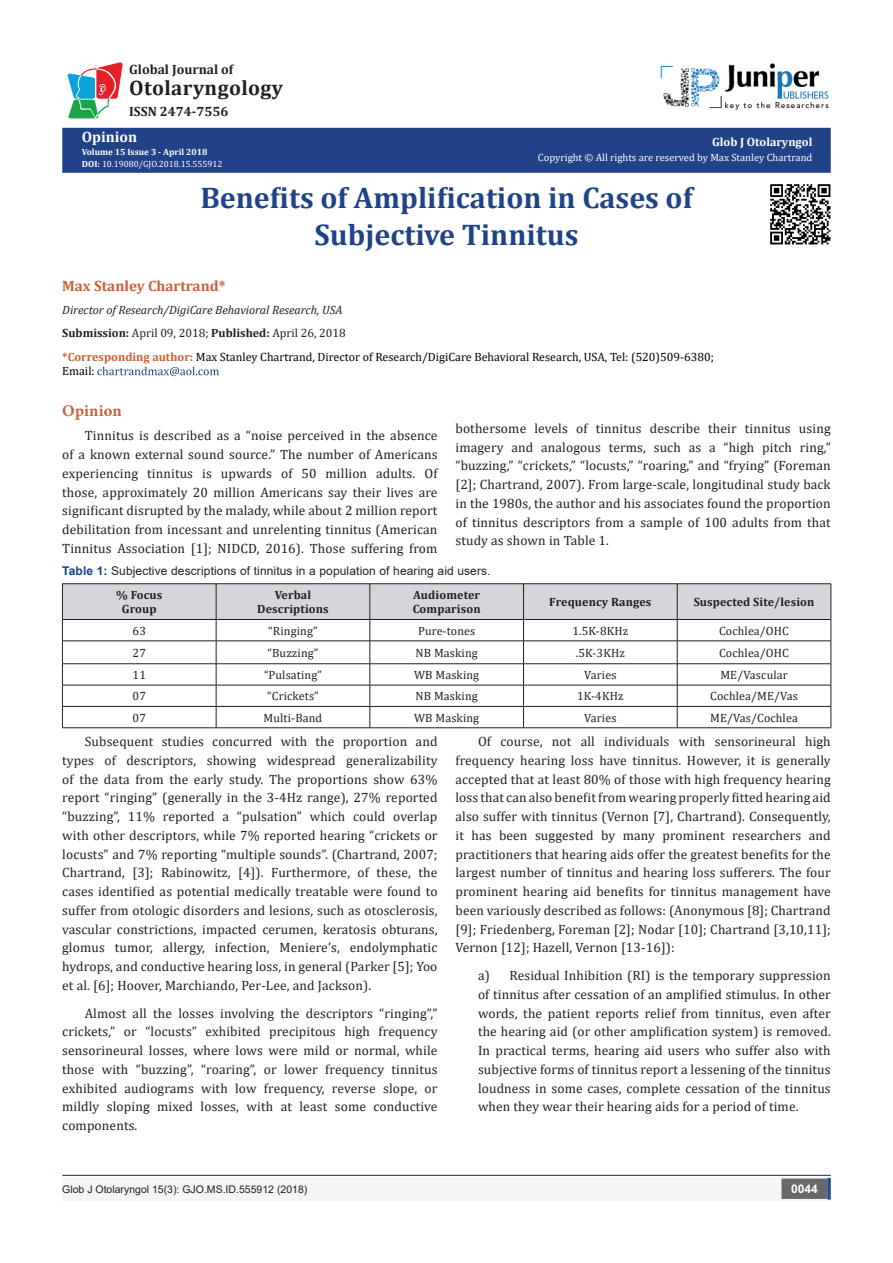
<style>
.page{position:relative;width:893px;height:1263px;background:#fff}
.page>*{position:absolute;margin:0;border:0;box-sizing:border-box;transform-origin:0 0}
.t1{font:700 30px "Cambria";color:#204287}
.t2{font:700 21px "Cambria";letter-spacing:.02em;color:#231f20}
.No_Spacing{font:700 16.5px "Minion Pro";letter-spacing:.01em;color:#ca5f37}
.t3{font:700 15px "Cambria";color:#ca6035}
.t4{font:700 15px "Cambria";color:#fff}
.No_Spacing-2{font:13.5px/18.8px "Cambria";letter-spacing:.01em;color:#231f20;text-align:justify}
.t5{font:700 13.5px "Cambria";color:#231f20}
.No_Spacing-3{font:12px "Cambria";letter-spacing:.01em;color:#231f20}
.t6{font:12px/14.4px "Cambria";color:#000}
.No_Spacing-4{font:700 12px/14.4px "Cambria";letter-spacing:.01em;color:#231f20;text-align:center}
.No_Spacing-5{font:12px "Arial";letter-spacing:.01em;color:#231f20}
.t7{font:italic 12px "Cambria";color:#231f20}
.t8{font:700 12px "Cambria";color:#fff}
.t9{font:700 12px "Arial";color:#fff}
.t10{font:10.5px "Cambria";color:#fff}
.t11{font:10.5px "Arial";color:#231f20}
.t12{font:9px "Cambria";color:#fff}
.t13{font:700 9px "Cambria";color:#fff}
.s1{font-weight:700}
.s2{font-weight:700;color:#ca6035}
.s3{font-weight:700;color:#183f7f}
</style>
<div class="page">
<div style="left:63px;top:129px;width:767px;height:43px;background:#204287"></div>
<div style="left:62px;top:128px;width:769px;height:45px;border:2px solid #253f8e"></div>
<svg style="left:97px;top:367px;width:122px;height:9px"></svg>
<div style="left:62px;top:1177px;width:494px;height:24px;background:#f5f5f4"></div>
<div style="left:510px;top:1177px;width:321px;height:24px;background:#f5f5f4"></div>
<div style="left:782px;top:1179px;width:45px;height:19px;background:#68676a"></div>
<div style="left:781px;top:1178px;width:46px;height:21px;border:2px solid #68676a"></div>
<svg style="left:827px;top:1178px;width:4px;height:21px"></svg>
<img style="left:660px;top:63px;width:169px;height:47px">
<img style="left:67px;top:62px;width:56px;height:58px">
<hr style="left:62px;top:1175px;width:769px;height:1px;background:#253f8e">
<hr style="left:62px;top:583px;width:154px;height:1px;background:#231f20">
<hr style="left:216px;top:583px;width:154px;height:1px;background:#231f20">
<hr style="left:370px;top:583px;width:153px;height:1px;background:#231f20">
<hr style="left:523px;top:583px;width:154px;height:1px;background:#231f20">
<hr style="left:677px;top:583px;width:154px;height:1px;background:#231f20">
<svg style="left:62px;top:584px;width:770px;height:143px"></svg>
<hr style="left:62px;top:727px;width:154px;height:1px;background:#231f20">
<hr style="left:216px;top:727px;width:154px;height:1px;background:#231f20">
<hr style="left:370px;top:727px;width:153px;height:1px;background:#231f20">
<hr style="left:523px;top:727px;width:154px;height:1px;background:#231f20">
<hr style="left:677px;top:727px;width:154px;height:1px;background:#231f20">
<img style="left:770px;top:184px;width:61px;height:61px">
<p class="t5" style="left:129px;top:60px;width:105px">Global Journal of</p>
<p class="t2" style="left:129px;top:73px;width:155px">Otolaryngology</p>
<p class="t5" style="left:129px;top:102px;width:101px">ISSN 2474-7556</p>
<p class="t4" style="left:82px;top:127px;width:57px">Opinion</p>
<p class="t13" style="left:82px;top:145px;width:127px">Volume 15 Issue 3 - April 2018</p>
<p class="t12" style="left:82px;top:159px;width:142px"><span class="s1">DOI:</span> 10.19080/GJO.2018.15.555912</p>
<p class="t8" style="left:712px;top:133px;width:102px">Glob J Otolaryngol</p>
<p class="t10" style="left:538px;top:151px;width:276px">Copyright © All rights are reserved by Max Stanley Chartrand</p>
<p class="t1" style="left:200px;top:176px;width:494px">Benefits of Amplification in Cases of</p>
<p class="t1" style="left:314px;top:214px;width:266px">Subjective Tinnitus</p>
<p class="t3" style="left:62px;top:275px;width:165px">Max Stanley Chartrand*</p>
<p class="t7" style="left:62px;top:301px;width:282px">Director of Research/DigiCare Behavioral Research, USA</p>
<p class="No_Spacing-3" style="left:62px;top:326px;width:285px"><span class="s1">Submission:</span> April 09, 2018; <span class="s1">Published:</span> April 26, 2018</p>
<p class="t6" style="left:62px;top:349px;width:653px"><span class="s2">*Corresponding author:</span> Max Stanley Chartrand, Director of Research/DigiCare Behavioral Research, USA, Tel: (520)509-6380;<br>Email:</p>
<p class="No_Spacing" style="left:62px;top:399px;width:61px">Opinion</p>
<p class="No_Spacing-2" style="left:62px;top:426px;width:377px;text-indent:22px">Tinnitus is described as a “noise perceived in the absence of a known external sound source.” The number of Americans experiencing tinnitus is upwards of 50 million adults. Of those, approximately 20 million Americans say their lives are significant disrupted by the malady, while about 2 million report debilitation from incessant and unrelenting tinnitus (American Tinnitus Association [1]; NIDCD, 2016). Those suffering from</p>
<p class="No_Spacing-2" style="left:455px;top:419px;width:377px">bothersome levels of tinnitus describe their tinnitus using imagery and analogous terms, such as a “high pitch ring,” “buzzing,” “crickets,” “locusts,” “roaring,” and “frying” (Foreman [2]; Chartrand, 2007). From large-scale, longitudinal study back in the 1980s, the author and his associates found the proportion of tinnitus descriptors from a sample of 100 adults from that study as shown in Table 1.</p>
<p class="No_Spacing-5" style="left:62px;top:562px;width:430px"><span class="s3">Table 1:</span> Subjective descriptions of tinnitus in a population of hearing aid users.</p>
<p class="No_Spacing-4" style="left:116px;top:587px;width:48px">% Focus<br>Group</p>
<p class="No_Spacing-4" style="left:257px;top:587px;width:73px">Verbal<br>Descriptions</p>
<p class="No_Spacing-4" style="left:413px;top:587px;width:69px;text-align:left">Audiometer<br>Comparison</p>
<p class="No_Spacing-4" style="left:549px;top:595px;width:104px">Frequency Ranges</p>
<p class="No_Spacing-4" style="left:694px;top:595px;width:122px">Suspected Site/lesion</p>
<p class="No_Spacing-3" style="left:133px;top:624px;width:15px">63</p>
<p class="No_Spacing-3" style="left:268px;top:624px;width:51px">“Ringing”</p>
<p class="No_Spacing-3" style="left:418px;top:624px;width:59px">Pure-tones</p>
<p class="No_Spacing-3" style="left:572px;top:624px;width:57px">1.5K-8KHz</p>
<p class="No_Spacing-3" style="left:719px;top:624px;width:71px">Cochlea/OHC</p>
<p class="No_Spacing-3" style="left:133px;top:646px;width:15px">27</p>
<p class="No_Spacing-3" style="left:268px;top:646px;width:52px">“Buzzing”</p>
<p class="No_Spacing-3" style="left:416px;top:646px;width:64px">NB Masking</p>
<p class="No_Spacing-3" style="left:576px;top:646px;width:50px">.5K-3KHz</p>
<p class="No_Spacing-3" style="left:719px;top:646px;width:71px">Cochlea/OHC</p>
<p class="No_Spacing-3" style="left:133px;top:668px;width:15px">11</p>
<p class="No_Spacing-3" style="left:264px;top:668px;width:59px">“Pulsating”</p>
<p class="No_Spacing-3" style="left:414px;top:668px;width:67px">WB Masking</p>
<p class="No_Spacing-3" style="left:584px;top:668px;width:34px">Varies</p>
<p class="No_Spacing-3" style="left:720px;top:668px;width:69px">ME/Vascular</p>
<p class="No_Spacing-3" style="left:133px;top:689px;width:15px">07</p>
<p class="No_Spacing-3" style="left:267px;top:689px;width:53px">“Crickets”</p>
<p class="No_Spacing-3" style="left:416px;top:689px;width:64px">NB Masking</p>
<p class="No_Spacing-3" style="left:577px;top:689px;width:48px">1K-4KHz</p>
<p class="No_Spacing-3" style="left:710px;top:689px;width:89px">Cochlea/ME/Vas</p>
<p class="No_Spacing-3" style="left:133px;top:711px;width:15px">07</p>
<p class="No_Spacing-3" style="left:264px;top:711px;width:60px">Multi-Band</p>
<p class="No_Spacing-3" style="left:414px;top:711px;width:67px">WB Masking</p>
<p class="No_Spacing-3" style="left:584px;top:711px;width:34px">Varies</p>
<p class="No_Spacing-3" style="left:710px;top:711px;width:89px">ME/Vas/Cochlea</p>
<p class="No_Spacing-2" style="left:62px;top:732px;width:377px;text-indent:22px">Subsequent studies concurred with the proportion and types of descriptors, showing widespread generalizability of the data from the early study. The proportions show 63% report “ringing” (generally in the 3-4Hz range), 27% reported “buzzing”, 11% reported a “pulsation” which could overlap with other descriptors, while 7% reported hearing “crickets or locusts” and 7% reporting “multiple sounds”. (Chartrand, 2007; Chartrand, [3]; Rabinowitz, [4]). Furthermore, of these, the cases identified as potential medically treatable were found to suffer from otologic disorders and lesions, such as otosclerosis, vascular constrictions, impacted cerumen, keratosis obturans, glomus tumor, allergy, infection, Meniere’s, endolymphatic hydrops, and conductive hearing loss, in general (Parker [5]; Yoo et al. [6]; Hoover, Marchiando, Per-Lee, and Jackson).</p>
<p class="No_Spacing-2" style="left:62px;top:1004px;width:377px;text-indent:22px">Almost all the losses involving the descriptors “ringing”,” crickets,” or “locusts” exhibited precipitous high frequency sensorineural losses, where lows were mild or normal, while those with “buzzing”, “roaring”, or lower frequency tinnitus exhibited audiograms with low frequency, reverse slope, or mildly sloping mixed losses, with at least some conductive components.</p>
<p class="No_Spacing-2" style="left:455px;top:732px;width:377px;text-indent:22px">Of course, not all individuals with sensorineural high frequency hearing loss have tinnitus. However, it is generally accepted that at least 80% of those with high frequency hearing loss that can also benefit from wearing properly fitted hearing aid also suffer with tinnitus (Vernon [7], Chartrand). Consequently, it has been suggested by many prominent researchers and practitioners that hearing aids offer the greatest benefits for the largest number of tinnitus and hearing loss sufferers. The four prominent hearing aid benefits for tinnitus management have been variously described as follows: (Anonymous [8]; Chartrand [9]; Friedenberg, Foreman [2]; Nodar [10]; Chartrand [3,10,11]; Vernon [12]; Hazell, Vernon [13-16]):</p>
<p class="No_Spacing-2" style="left:478px;top:966px;width:354px">a) Residual Inhibition (RI) is the temporary suppression of tinnitus after cessation of an amplified stimulus. In other words, the patient reports relief from tinnitus, even after the hearing aid (or other amplification system) is removed.<br>In practical terms, hearing aid users who suffer also with subjective forms of tinnitus report a lessening of the tinnitus loudness in some cases, complete cessation of the tinnitus when they wear their hearing aids for a period of time.</p>
<p class="t11" style="left:62px;top:1182px;width:247px">Glob J Otolaryngol 15(3): GJO.MS.ID.555912 (2018)</p>
<p class="t9" style="left:791px;top:1180px;width:28px">0044</p>
</div>
